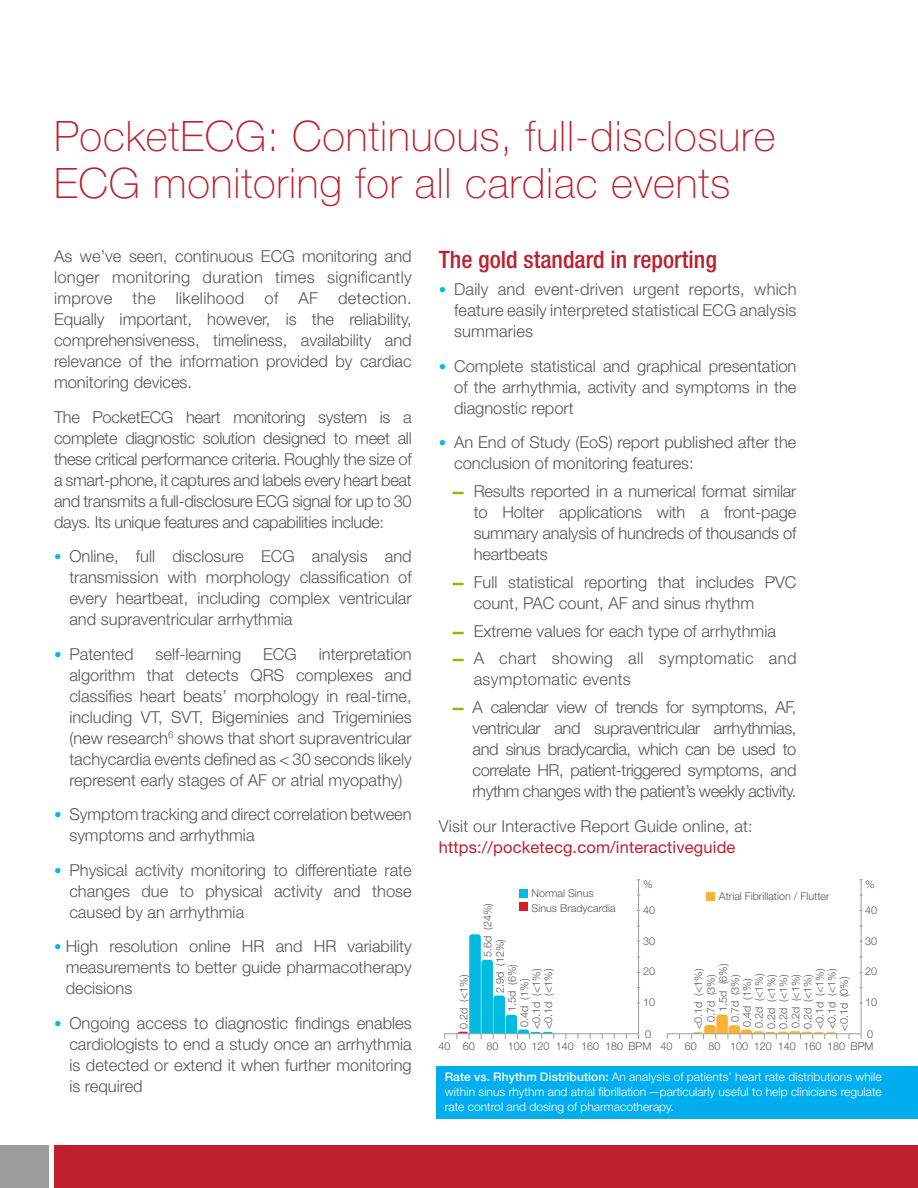
<style>
.page{position:relative;width:918px;height:1188px;background:#fff}
.page>*{position:absolute;margin:0;border:0;box-sizing:border-box;transform-origin:0 0}
.t1{font:100 42px/46.5px "Helvetica Neue LT Std";letter-spacing:.02em;color:#bf1f2e}
.Small_header{font:500 condensed 24px "Helvetica Neue LT Std";color:#bf1f2e}
.t2{font:300 16.5px/21px "Helvetica Neue LT Std";color:#54555a;text-align:justify}
.t3{font:300 16.5px/21px "Helvetica Neue LT Std";letter-spacing:.02em;color:#54555a}
.t4{font:16.5px "Helvetica Neue LT Std";letter-spacing:.01em;color:#bf1f2e}
.descriptions{font:300 12px/15px "Helvetica Neue LT Std";color:#fff;text-align:justify}
.t5{font:300 10.8px/12.1px "Helvetica Neue LT Std";color:#555554}
.s1{font-size:15px;color:#02bbdf}
.s2{font-weight:900;font-size:15px;color:#8dbb00}
.s3{font-weight:500}
</style>
<div class="page">
<div style="left:436px;top:1067px;width:481px;height:52px;background:#00aeef"></div>
<div style="left:54px;top:1145px;width:864px;height:43px;background:#bf1f2e"></div>
<div style="left:0;top:1145px;width:49px;height:43px;background:#9c9c9c"></div>
<hr style="left:861px;top:880px;width:1px;height:159px;background:#9e9c9c">
<svg style="left:691px;top:1015px;width:146px;height:24px"></svg>
<hr style="left:667px;top:1033px;width:194px;height:1px;background:#9e9c9c">
<div style="left:707px;top:892px;width:8px;height:9px;background:#ffb131"></div>
<hr style="left:638px;top:880px;width:1px;height:159px;background:#9e9c9c">
<svg style="left:456px;top:934px;width:98px;height:105px"></svg>
<hr style="left:445px;top:1033px;width:194px;height:1px;background:#9e9c9c">
<div style="left:519px;top:889px;width:9px;height:9px;background:#00bbe0"></div>
<div style="left:519px;top:903px;width:9px;height:8px;background:#de1829"></div>
<p class="t1" style="left:54px;top:113px;width:723px">PocketECG: Continuous, full-disclosure<br>ECG monitoring for all cardiac events</p>
<p class="t2" style="left:54px;top:246px;width:359px">As we’ve seen, continuous ECG monitoring and longer monitoring duration times significantly improve the likelihood of AF detection.<br>Equally important, however, is the reliability, comprehensiveness, timeliness, availability and relevance of the information provided by cardiac monitoring devices.</p>
<p class="t2" style="left:54px;top:406px;width:359px">The PocketECG heart monitoring system is a complete diagnostic solution designed to meet all these critical performance criteria. Roughly the size of a smart-phone, it captures and labels every heart beat and transmits a full-disclosure ECG signal for up to 30 days. Its unique features and capabilities include:</p>
<p class="t2" style="left:69px;top:546px;width:344px;text-indent:-15px"><span class="s1">•</span> Online, full disclosure ECG analysis and transmission with morphology classification of every heartbeat, including complex ventricular and supraventricular arrhythmia</p>
<p class="t2" style="left:54px;top:643px;width:81px"><span class="s1">•</span> Patented</p>
<p class="t2" style="left:156px;top:643px;width:87px">self-learning</p>
<p class="t2" style="left:263px;top:643px;width:35px">ECG</p>
<p class="t2" style="left:69px;top:643px;width:344px;text-indent:249px">interpretation algorithm that detects QRS complexes and classifies heart beats’ morphology in real-time, including VT, SVT, Bigeminies and Trigeminies (new research<sup>6</sup> shows that short supraventricular tachycardia events defined as &lt; 30 seconds likely represent early stages of AF or atrial myopathy)</p>
<p class="t2" style="left:69px;top:804px;width:344px;text-indent:-15px"><span class="s1">•</span> Symptom tracking and direct correlation between symptoms and arrhythmia</p>
<p class="t2" style="left:69px;top:859px;width:344px;text-indent:-15px"><span class="s1">•</span> Physical activity monitoring to differentiate rate changes due to physical activity and those caused by an arrhythmia</p>
<p class="t2" style="left:66px;top:936px;width:348px;text-indent:-12px"><span class="s1">•</span> High resolution online HR and HR variability measurements to better guide pharmacotherapy decisions</p>
<p class="t2" style="left:69px;top:1012px;width:344px;text-indent:-15px"><span class="s1">•</span> Ongoing access to diagnostic findings enables cardiologists to end a study once an arrhythmia is detected or extend it when further monitoring is required</p>
<p class="Small_header" style="left:439px;top:245px;width:280px">The gold standard in reporting</p>
<p class="t2" style="left:454px;top:279px;width:344px;text-indent:-15px"><span class="s1">•</span> Daily and event-driven urgent reports, which feature easily interpreted statistical ECG analysis summaries</p>
<p class="t2" style="left:454px;top:355px;width:344px;text-indent:-15px"><span class="s1">•</span> Complete statistical and graphical presentation of the arrhythmia, activity and symptoms in the diagnostic report</p>
<p class="t2" style="left:454px;top:432px;width:344px;text-indent:-15px"><span class="s1">•</span> An End of Study (EoS) report published after the conclusion of monitoring features:</p>
<p class="t2" style="left:474px;top:480px;width:324px;text-indent:-23px"><span class="s2">—</span> Results reported in a numerical format similar to Holter applications with a front-page summary analysis of hundreds of thousands of heartbeats</p>
<p class="t2" style="left:474px;top:571px;width:324px;text-indent:-23px"><span class="s2">—</span> Full statistical reporting that includes PVC count, PAC count, AF and sinus rhythm</p>
<p class="t2" style="left:451px;top:620px;width:327px"><span class="s2">—</span> Extreme values for each type of arrhythmia</p>
<p class="t3" style="left:474px;top:648px;width:324px;text-indent:-23px"><span class="s2">—</span> A chart showing all symptomatic and asymptomatic events</p>
<p class="t2" style="left:473px;top:696px;width:325px;text-indent:-22px"><span class="s2">—</span> A calendar view of trends for symptoms, AF, ventricular and supraventricular arrhythmias, and sinus bradycardia, which can be used to correlate HR, patient-triggered symptoms, and rhythm changes with the patient’s weekly activity.</p>
<p class="t2" style="left:439px;top:815px;width:316px">Visit our Interactive Report Guide online, at:</p>
<p class="t4" style="left:439px;top:837px;width:298px">https://pocketecg.com/interactiveguide</p>
<p class="t5" style="left:719px;top:890px;width:112px">Atrial Fibrillation / Flutter</p>
<p class="t5" style="left:643px;top:878px;width:11px">%</p>
<p class="t5" style="left:865px;top:878px;width:11px">%</p>
<p class="t5" style="left:532px;top:886px;width:86px;line-height:14.7px">Normal Sinus<br>Sinus Bradycardia</p>
<p class="t5" style="left:482px;top:957px;width:56px;rotate:-90deg">5.6d (24%)</p>
<p class="t5" style="left:643px;top:903px;width:14px">40</p>
<p class="t5" style="left:865px;top:903px;width:14px">40</p>
<p class="t5" style="left:643px;top:934px;width:14px">30</p>
<p class="t5" style="left:865px;top:934px;width:14px">30</p>
<p class="t5" style="left:494px;top:993px;width:56px;rotate:-90deg">2.9d (12%)</p>
<p class="t5" style="left:717px;top:1012px;width:50px;rotate:-90deg">1.5d (6%)</p>
<p class="t5" style="left:825px;top:1031px;width:64px;rotate:-90deg">&lt;0.1d (&lt;1%) &lt;0.1d (0%)</p>
<p class="t5" style="left:506px;top:1012px;width:50px;rotate:-90deg">1.5d (6%)</p>
<p class="t5" style="left:643px;top:965px;width:14px">20</p>
<p class="t5" style="left:865px;top:965px;width:14px">20</p>
<p class="t5" style="left:692px;top:1029px;width:63px;rotate:-90deg">&lt;0.1d (&lt;1%)</p>
<p class="t5" style="left:741px;top:1029px;width:63px;rotate:-90deg">0.4d (1%)<br>0.2d (&lt;1%)<br>0.2d (&lt;1%)<br>0.2d (&lt;1%)<br>0.2d (&lt;1%)<br>0.2d (&lt;1%) &lt;0.1d (&lt;1%)</p>
<p class="t5" style="left:518px;top:1027px;width:50px;rotate:-90deg">0.4d (1%)</p>
<p class="t5" style="left:530px;top:1029px;width:63px;rotate:-90deg">&lt;0.1d (&lt;1%)</p>
<p class="t5" style="left:542px;top:1029px;width:63px;rotate:-90deg">&lt;0.1d (&lt;1%)</p>
<p class="t5" style="left:705px;top:1022px;width:50px;rotate:-90deg">0.7d (3%)</p>
<p class="t5" style="left:729px;top:1022px;width:50px;rotate:-90deg">0.7d (3%)</p>
<p class="t5" style="left:660px;top:1040px;width:215px">40 60 80 100 120 140 160 180 BPM</p>
<p class="t5" style="left:457px;top:1029px;width:56px;rotate:-90deg">0.2d (&lt;1%)</p>
<p class="t5" style="left:643px;top:996px;width:14px">10</p>
<p class="t5" style="left:865px;top:996px;width:14px">10</p>
<p class="t5" style="left:645px;top:1028px;width:8px">0</p>
<p class="t5" style="left:867px;top:1028px;width:8px">0</p>
<p class="t5" style="left:438px;top:1040px;width:215px">40 60 80 100 120 140 160 180 BPM</p>
<p class="descriptions" style="left:445px;top:1069px;width:439px"><span class="s3">Rate vs. Rhythm Distribution:</span> An analysis of patients’ heart rate distributions while within sinus rhythm and atrial fibrillation—particularly useful to help clinicians regulate rate control and dosing of pharmacotherapy.</p>
</div>
